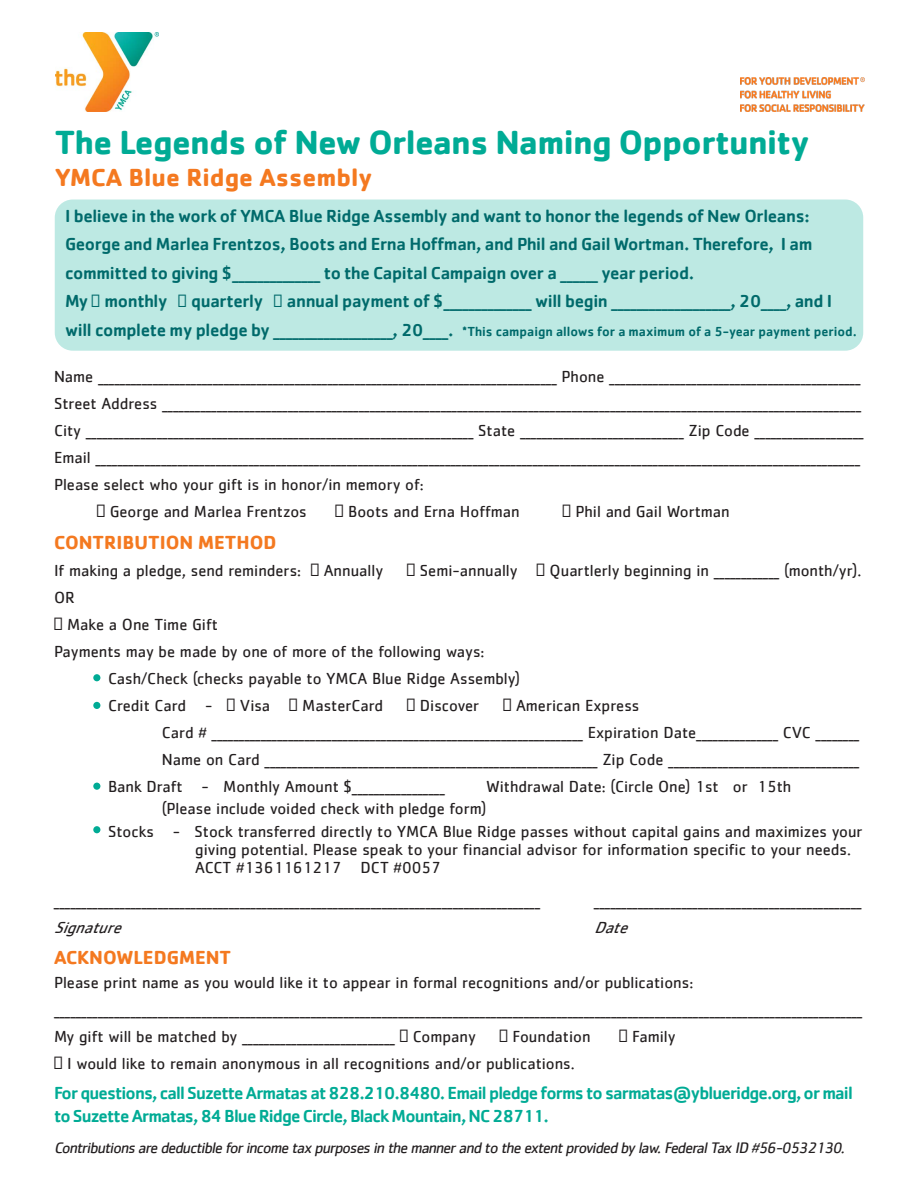
<style>
.page{position:relative;width:918px;height:1188px;background:#fff}
.page>*{position:absolute;margin:0;border:0;box-sizing:border-box;transform-origin:0 0}
.t1{font:700 34.5px "Cachet";letter-spacing:-.02em;color:#00ab95}
.t2{font:700 25.5px "Cachet";color:#f47920}
.t3{font:700 19.5px "Cachet";color:#f47920}
.t4{font:500 18px "Cachet";letter-spacing:-.02em;color:#006a6b}
.t5{font:500 18px/22.5px "Cachet";letter-spacing:-.05em;color:#00ab95}
.t6{font:16.5px "Cachet";color:#231f20}
.t7{font:italic 16.5px "Cachet";color:#231f20}
.t8{font:italic 15.75px "Cachet";color:#231f20}
.t9{font:500 13.5px "Cachet";color:#006a6b}
.s1{font-weight:400;font-size:16.5px}
.s2{font-size:18px}
</style>
<div class="page">
<div style="left:55px;top:200px;width:808px;height:151px;background:#bde9e3;border-radius:18px"></div>
<img style="left:56px;top:32px;width:103px;height:79px">
<img style="left:740px;top:78px;width:125px;height:33px">
<div style="left:93px;top:674px;width:7px;height:7px;background:#00ab95;border-radius:50%"></div>
<div style="left:93px;top:702px;width:7px;height:7px;background:#00ab95;border-radius:50%"></div>
<div style="left:93px;top:783px;width:7px;height:7px;background:#00ab95;border-radius:50%"></div>
<div style="left:93px;top:826px;width:7px;height:7px;background:#00ab95;border-radius:50%"></div>
<p class="t1" style="left:55px;top:120px;width:757px">The Legends of New Orleans Naming Opportunity</p>
<p class="t2" style="left:55px;top:161px;width:319px">YMCA Blue Ridge Assembly</p>
<p class="t4" style="left:65px;top:205px;width:746px">I believe in the work of YMCA Blue Ridge Assembly and want to honor the legends of New Orleans:</p>
<p class="t4" style="left:65px;top:233px;width:749px">George and Marlea Frentzos, Boots and Erna Hoffman, and Phil and Gail Wortman. Therefore, I am</p>
<p class="t4" style="left:65px;top:262px;width:631px">committed to giving $______________ to the Capital Campaign over a ______ year period.</p>
<p class="t4" style="left:65px;top:290px;width:769px">My <span class="s1">☐</span> monthly <span class="s1">☐</span> quarterly <span class="s1">☐</span> annual payment of $______________ will begin ___________________, 20____, and I</p>
<p class="t9" style="left:65px;top:323px;width:793px"><span class="s2">will complete my pledge by ___________________, 20____.</span> *This campaign allows for a maximum of a 5-year payment period.</p>
<p class="t6" style="left:54px;top:367px;width:808px">Name ____________________________________________________________________________________ Phone ______________________________________________</p>
<p class="t6" style="left:54px;top:394px;width:809px">Street Address ________________________________________________________________________________________________________________________________</p>
<p class="t6" style="left:54px;top:421px;width:811px">City _______________________________________________________________________ State ______________________________ Zip Code ____________________</p>
<p class="t6" style="left:54px;top:448px;width:808px">Email ____________________________________________________________________________________________________________________________________________</p>
<p class="t6" style="left:54px;top:475px;width:371px">Please select who your gift is in honor/in memory of:</p>
<p class="t6" style="left:97px;top:502px;width:212px">☐ George and Marlea Frentzos</p>
<p class="t6" style="left:335px;top:502px;width:186px">☐ Boots and Erna Hoffman</p>
<p class="t6" style="left:562px;top:502px;width:169px">☐ Phil and Gail Wortman</p>
<p class="t3" style="left:54px;top:529px;width:224px">CONTRIBUTION METHOD</p>
<p class="t6" style="left:54px;top:561px;width:331px">If making a pledge, send reminders: ☐ Annually</p>
<p class="t6" style="left:407px;top:561px;width:456px">☐ Semi-annually ☐ Quartlerly beginning in ____________ (month/yr).</p>
<p class="t6" style="left:54px;top:588px;width:22px">OR</p>
<p class="t6" style="left:54px;top:615px;width:165px">☐ Make a One Time Gift</p>
<p class="t6" style="left:54px;top:642px;width:432px">Payments may be made by one of more of the following ways:</p>
<p class="t6" style="left:108px;top:669px;width:414px">Cash/Check (checks payable to YMCA Blue Ridge Assembly)</p>
<p class="t6" style="left:108px;top:696px;width:277px">Credit Card - ☐ Visa ☐ MasterCard</p>
<p class="t6" style="left:407px;top:696px;width:74px">☐ Discover</p>
<p class="t6" style="left:503px;top:696px;width:138px">☐ American Express</p>
<p class="t6" style="left:162px;top:723px;width:699px">Card # ____________________________________________________________________ Expiration Date_______________ CVC ________</p>
<p class="t6" style="left:162px;top:750px;width:699px">Name on Card _____________________________________________________________ Zip Code ___________________________________</p>
<p class="t6" style="left:108px;top:777px;width:338px">Bank Draft - Monthly Amount $_________________</p>
<p class="t6" style="left:486px;top:777px;width:307px">Withdrawal Date: (Circle One) 1st or 15th</p>
<p class="t6" style="left:162px;top:799px;width:326px">(Please include voided check with pledge form)</p>
<p class="t6" style="left:108px;top:822px;width:756px">Stocks - Stock transferred directly to YMCA Blue Ridge passes without capital gains and maximizes your</p>
<p class="t6" style="left:195px;top:840px;width:657px">giving potential. Please speak to your financial advisor for information specific to your needs.</p>
<p class="t6" style="left:195px;top:858px;width:247px">ACCT #1361161217 DCT #0057</p>
<p class="t6" style="left:54px;top:891px;width:488px">_________________________________________________________________________________________</p>
<p class="t6" style="left:594px;top:891px;width:269px">_________________________________________________</p>
<p class="t7" style="left:54px;top:918px;width:75px">Signature</p>
<p class="t7" style="left:594px;top:918px;width:42px">Date</p>
<p class="t3" style="left:54px;top:945px;width:179px">ACKNOWLEDGMENT</p>
<p class="t6" style="left:54px;top:973px;width:641px">Please print name as you would like it to appear in formal recognitions and/or publications:</p>
<p class="t6" style="left:54px;top:1000px;width:810px">____________________________________________________________________________________________________________________________________________________</p>
<p class="t6" style="left:54px;top:1027px;width:423px">My gift will be matched by ____________________________ ☐ Company</p>
<p class="t6" style="left:500px;top:1027px;width:92px">☐ Foundation</p>
<p class="t6" style="left:619px;top:1027px;width:58px">☐ Family</p>
<p class="t6" style="left:54px;top:1054px;width:522px">☐ I would like to remain anonymous in all recognitions and/or publications.</p>
<p class="t5" style="left:54px;top:1081px;width:800px">For questions, call Suzette Armatas at 828.210.8480. Email pledge forms to sarmatas@yblueridge.org, or mail to Suzette Armatas, 84 Blue Ridge Circle, Black Mountain, NC 28711.</p>
<p class="t8" style="left:54px;top:1139px;width:795px">Contributionsaredeductibleforincometaxpurposesin themannerand to theextentprovided bylaw.FederalTaxID #56-0532130.</p>
</div>
